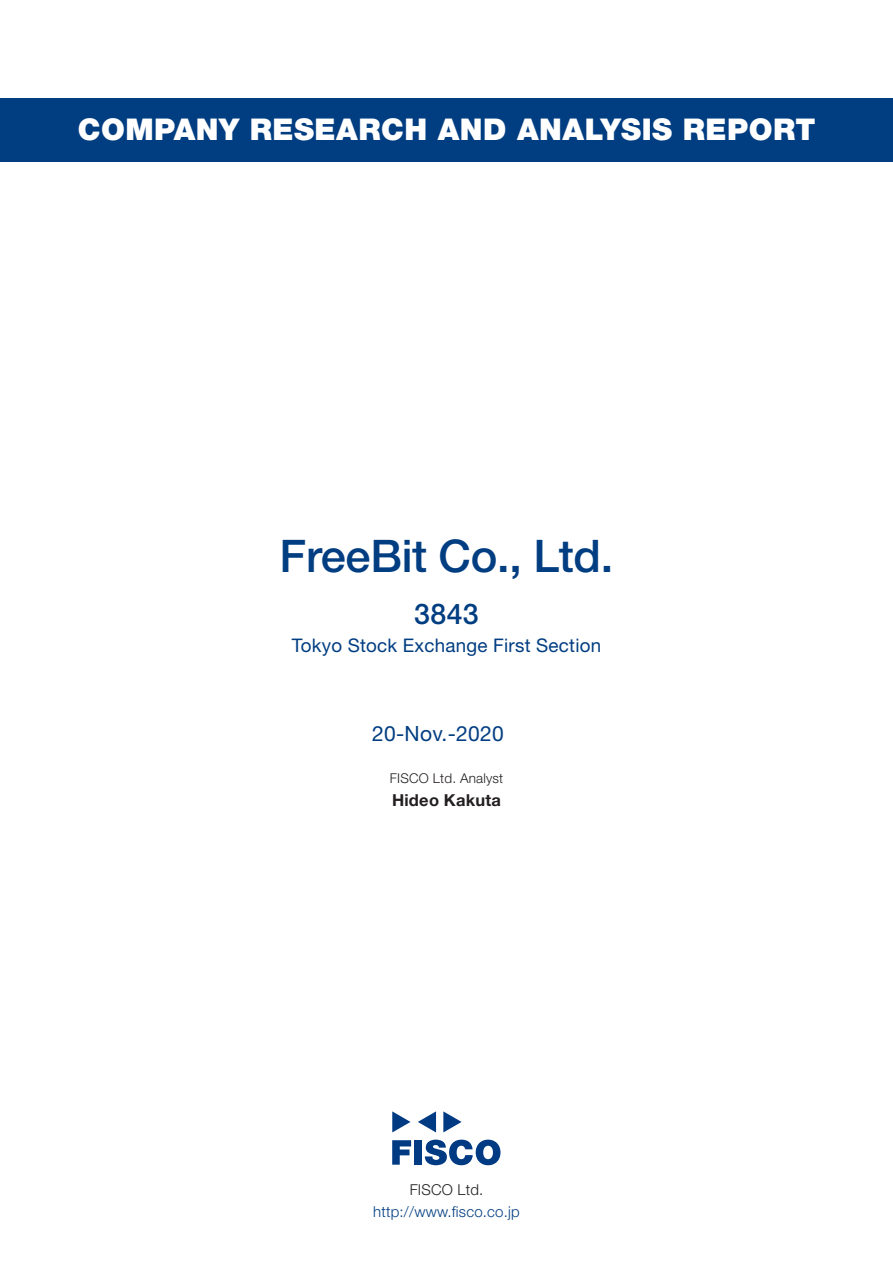
<style>
.page{position:relative;width:893px;height:1263px;background:#fff}
.page>*{position:absolute;margin:0;border:0;box-sizing:border-box;transform-origin:0 0}
.t1{font:500 45px "Helvetica Neue LT Std";letter-spacing:-.005em;color:#003d81}
.t2{font:900 30px "Helvetica Neue LT Std";letter-spacing:.015em;color:#fff}
.t3{font:500 28.5px "Helvetica Neue LT Std";color:#003d81}
.t4{font:21px "Helvetica Neue LT Std";letter-spacing:.015em;color:#003d81}
.t5{font:18.75px "Helvetica Neue LT Std";letter-spacing:.015em;color:#003d81}
.t6{font:700 16.5px "Helvetica Neue LT Std";letter-spacing:.015em;color:#231f20}
.t7{font:300 15px "Helvetica Neue LT Std";letter-spacing:.015em;color:#003d81}
.t8{font:300 15px "Helvetica Neue LT Std";letter-spacing:.015em;color:#231f20}
.t9{font:300 13.5px "Helvetica Neue LT Std";letter-spacing:.015em;color:#231f20}
</style>
<div class="page">
<svg style="left:392px;top:1140px;width:19px;height:25px"></svg>
<div style="left:414px;top:1140px;width:8px;height:25px;background:#003a83"></div>
<svg style="left:425px;top:1139px;width:75px;height:26px"></svg>
<svg style="left:392px;top:1111px;width:18px;height:21px"></svg>
<svg style="left:443px;top:1111px;width:19px;height:21px"></svg>
<svg style="left:418px;top:1111px;width:18px;height:21px"></svg>
<div style="left:0;top:98px;width:893px;height:64px;background:#003d81"></div>
<p class="t2" style="left:78px;top:112px;width:739px">COMPANY RESEARCH AND ANALYSIS REPORT</p>
<h1 class="t1" style="left:280px;top:529px;width:335px">FreeBit Co., Ltd.</h1>
<p class="t3" style="left:414px;top:596px;width:66px">3843</p>
<p class="t5" style="left:292px;top:634px;width:311px">Tokyo Stock Exchange First Section</p>
<p class="t4" style="left:372px;top:721px;width:133px">20-Nov.-2020</p>
<p class="t9" style="left:390px;top:770px;width:115px">FISCO Ltd. Analyst</p>
<p class="t6" style="left:392px;top:789px;width:110px">Hideo Kakuta</p>
<p class="t8" style="left:410px;top:1180px;width:75px">FISCO Ltd.</p>
<p class="t7" style="left:373px;top:1202px;width:148px">http://www.fisco.co j p.</p>
</div>
